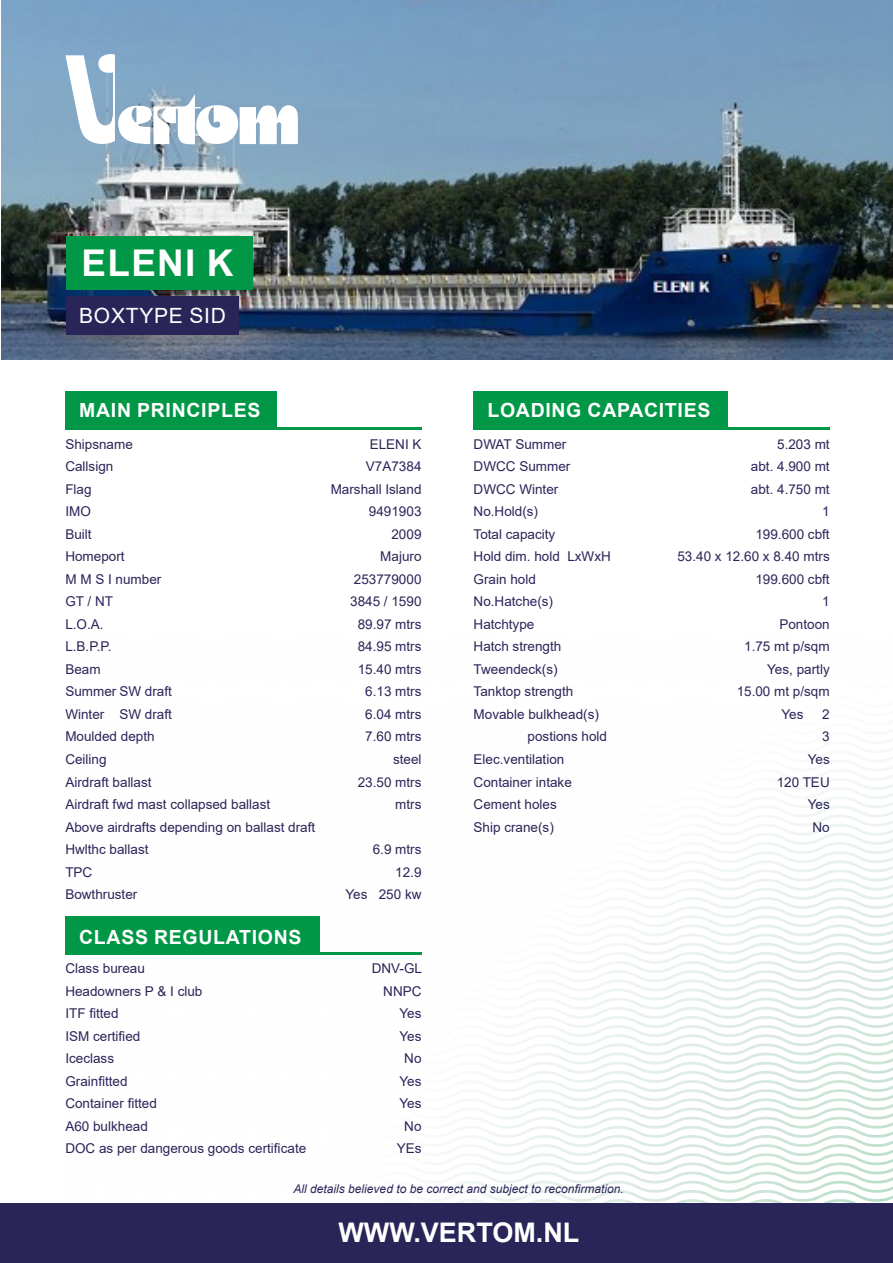
<style>
.page{position:relative;width:893px;height:1263px;background:#fff}
.page>*{position:absolute;margin:0;border:0;box-sizing:border-box;transform-origin:0 0}
.t1{font:700 36.9px "Arial";letter-spacing:.035em;color:#fff}
.t2{font:700 27px "Arial";color:#fff}
.t3{font:21px "Arial";letter-spacing:.035em;color:#fff}
.t4{font:700 19.5px "Arial";letter-spacing:.035em;color:#fff}
.t5{font:13.5px/22.5px "Arial";color:#2a2559}
.t6{font:italic 12px "Arial";color:#2a2559}
</style>
<div class="page">
<svg style="left:421px;top:757px;width:472px;height:446px"></svg>
<img style="left:1px;top:0;width:892px;height:359px">
<div style="left:65px;top:391px;width:211px;height:38px;background:#009846"></div>
<div style="left:65px;top:916px;width:255px;height:38px;background:#009846"></div>
<hr style="left:65px;top:952px;width:356px;height:3px;background:#009846">
<hr style="left:65px;top:427px;width:356px;height:3px;background:#009846">
<hr style="left:474px;top:427px;width:356px;height:3px;background:#009846">
<div style="left:474px;top:391px;width:254px;height:38px;background:#009846"></div>
<div style="left:66px;top:296px;width:173px;height:38px;background:#2a2559"></div>
<svg style="left:65px;top:54px;width:233px;height:91px"></svg>
<div style="left:0;top:1203px;width:893px;height:60px;background:#2a2559"></div>
<div style="left:66px;top:236px;width:186px;height:54px;background:#009846"></div>
<h1 class="t1" style="left:82px;top:237px;width:153px">ELENI K</h1>
<h3 class="t3" style="left:79px;top:301px;width:148px">BOXTYPE SID</h3>
<h3 class="t4" style="left:79px;top:397px;width:183px">MAIN PRINCIPLES</h3>
<p class="t5" style="left:65px;top:433px;width:69px">Shipsname</p>
<p class="t5" style="left:370px;top:433px;width:53px">ELENI K</p>
<p class="t5" style="left:65px;top:455px;width:50px">Callsign</p>
<p class="t5" style="left:366px;top:455px;width:57px">V7A7384</p>
<p class="t5" style="left:65px;top:478px;width:28px">Flag</p>
<p class="t5" style="left:331px;top:478px;width:92px">Marshall Island</p>
<p class="t5" style="left:65px;top:500px;width:27px">IMO</p>
<p class="t5" style="left:369px;top:500px;width:54px">9491903</p>
<p class="t5" style="left:65px;top:523px;width:28px">Built</p>
<p class="t5" style="left:391px;top:523px;width:32px">2009</p>
<p class="t5" style="left:65px;top:545px;width:61px">Homeport</p>
<p class="t5" style="left:380px;top:545px;width:43px">Majuro</p>
<p class="t5" style="left:65px;top:568px;width:98px">M M S I number</p>
<p class="t5" style="left:354px;top:568px;width:69px">253779000</p>
<p class="t5" style="left:65px;top:590px;width:49px">GT / NT</p>
<p class="t5" style="left:350px;top:590px;width:73px">3845 / 1590</p>
<p class="t5" style="left:65px;top:613px;width:40px">L.O.A.</p>
<p class="t5" style="left:358px;top:613px;width:65px">89.97 mtrs</p>
<p class="t5" style="left:65px;top:635px;width:48px">L.B.P.P.</p>
<p class="t5" style="left:358px;top:635px;width:65px">84.95 mtrs</p>
<p class="t5" style="left:65px;top:658px;width:37px">Beam</p>
<p class="t5" style="left:358px;top:658px;width:65px">15.40 mtrs</p>
<p class="t5" style="left:65px;top:680px;width:108px">Summer SW draft</p>
<p class="t5" style="left:365px;top:680px;width:58px">6.13 mtrs</p>
<p class="t5" style="left:65px;top:703px;width:108px">Winter SW draft</p>
<p class="t5" style="left:365px;top:703px;width:58px">6.04 mtrs</p>
<p class="t5" style="left:65px;top:725px;width:91px">Moulded depth</p>
<p class="t5" style="left:365px;top:725px;width:58px">7.60 mtrs</p>
<p class="t5" style="left:65px;top:748px;width:43px">Ceiling</p>
<p class="t5" style="left:393px;top:748px;width:30px">steel</p>
<p class="t5" style="left:65px;top:770px;width:88px">Airdraft ballast</p>
<p class="t5" style="left:358px;top:770px;width:65px">23.50 mtrs</p>
<p class="t5" style="left:65px;top:793px;width:206px">Airdraft fwd mast collapsed ballast</p>
<p class="t5" style="left:395px;top:793px;width:28px">mtrs</p>
<p class="t5" style="left:65px;top:815px;width:251px">Above airdrafts depending on ballast draft<br>Hwlthc ballast</p>
<p class="t5" style="left:373px;top:838px;width:50px">6.9 mtrs</p>
<p class="t5" style="left:65px;top:860px;width:28px">TPC</p>
<p class="t5" style="left:395px;top:860px;width:28px">12.9</p>
<p class="t5" style="left:65px;top:883px;width:74px">Bowthruster</p>
<p class="t5" style="left:345px;top:883px;width:78px">Yes 250 kw</p>
<h3 class="t4" style="left:79px;top:923px;width:224px">CLASS REGULATIONS</h3>
<h3 class="t4" style="left:487px;top:397px;width:224px">LOADING CAPACITIES</h3>
<p class="t5" style="left:474px;top:433px;width:94px">DWAT Summer</p>
<p class="t5" style="left:777px;top:433px;width:54px">5.203 mt</p>
<p class="t5" style="left:474px;top:455px;width:98px">DWCC Summer</p>
<p class="t5" style="left:751px;top:455px;width:80px">abt. 4.900 mt</p>
<p class="t5" style="left:474px;top:478px;width:86px">DWCC Winter</p>
<p class="t5" style="left:751px;top:478px;width:80px">abt. 4.750 mt</p>
<p class="t5" style="left:474px;top:500px;width:66px">No.Hold(s)</p>
<p class="t5" style="left:822px;top:500px;width:9px">1</p>
<p class="t5" style="left:474px;top:523px;width:83px">Total capacity</p>
<p class="t5" style="left:755px;top:523px;width:76px">199.600 cbft</p>
<p class="t5" style="left:474px;top:545px;width:139px">Hold dim. hold LxWxH</p>
<p class="t5" style="left:677px;top:545px;width:154px">53.40 x 12.60 x 8.40 mtrs</p>
<p class="t5" style="left:474px;top:568px;width:64px">Grain hold</p>
<p class="t5" style="left:755px;top:568px;width:76px">199.600 cbft</p>
<p class="t5" style="left:474px;top:590px;width:81px">No.Hatche(s)</p>
<p class="t5" style="left:822px;top:590px;width:9px">1</p>
<p class="t5" style="left:474px;top:613px;width:62px">Hatchtype</p>
<p class="t5" style="left:779px;top:613px;width:52px">Pontoon</p>
<p class="t5" style="left:474px;top:635px;width:89px">Hatch strength</p>
<p class="t5" style="left:744px;top:635px;width:87px">1.75 mt p/sqm</p>
<p class="t5" style="left:474px;top:658px;width:86px">Tweendeck(s)</p>
<p class="t5" style="left:767px;top:658px;width:64px">Yes, partly</p>
<p class="t5" style="left:474px;top:680px;width:101px">Tanktop strength</p>
<p class="t5" style="left:737px;top:680px;width:95px">15.00 mt p/sqm</p>
<p class="t5" style="left:474px;top:703px;width:127px">Movable bulkhead(s)</p>
<p class="t5" style="left:781px;top:703px;width:24px">Yes</p>
<p class="t5" style="left:822px;top:703px;width:9px">2</p>
<p class="t5" style="left:528px;top:725px;width:81px">postions hold</p>
<p class="t5" style="left:822px;top:725px;width:9px">3</p>
<p class="t5" style="left:474px;top:748px;width:92px">Elec.ventilation</p>
<p class="t5" style="left:808px;top:748px;width:24px">Yes</p>
<p class="t5" style="left:474px;top:770px;width:100px">Container intake</p>
<p class="t5" style="left:777px;top:770px;width:55px">120 TEU</p>
<p class="t5" style="left:474px;top:793px;width:85px">Cement holes</p>
<p class="t5" style="left:808px;top:793px;width:24px">Yes</p>
<p class="t5" style="left:474px;top:815px;width:82px">Ship crane(s)</p>
<p class="t5" style="left:812px;top:815px;width:19px">No</p>
<p class="t5" style="left:65px;top:957px;width:81px">Class bureau</p>
<p class="t5" style="left:372px;top:957px;width:52px">DNV-GL</p>
<p class="t5" style="left:65px;top:979px;width:139px">Headowners P &amp; I club</p>
<p class="t5" style="left:383px;top:979px;width:40px">NNPC</p>
<p class="t5" style="left:65px;top:1002px;width:55px">ITF fitted</p>
<p class="t5" style="left:399px;top:1002px;width:24px">Yes</p>
<p class="t5" style="left:65px;top:1024px;width:77px">ISM certified</p>
<p class="t5" style="left:399px;top:1024px;width:24px">Yes</p>
<p class="t5" style="left:65px;top:1047px;width:50px">Iceclass</p>
<p class="t5" style="left:404px;top:1047px;width:19px">No</p>
<p class="t5" style="left:65px;top:1069px;width:64px">Grainfitted</p>
<p class="t5" style="left:399px;top:1069px;width:24px">Yes</p>
<p class="t5" style="left:65px;top:1092px;width:93px">Container fitted</p>
<p class="t5" style="left:399px;top:1092px;width:24px">Yes</p>
<p class="t5" style="left:65px;top:1114px;width:84px">A60 bulkhead</p>
<p class="t5" style="left:404px;top:1114px;width:19px">No</p>
<p class="t5" style="left:65px;top:1137px;width:242px">DOC as per dangerous goods certificate</p>
<p class="t5" style="left:397px;top:1137px;width:26px">YEs</p>
<p class="t6" style="left:294px;top:1181px;width:332px">All details believed to be correct and subject to reconfirmation.</p>
<h2 class="t2" style="left:338px;top:1214px;width:242px">WWW.VERTOM.NL</h2>
</div>
